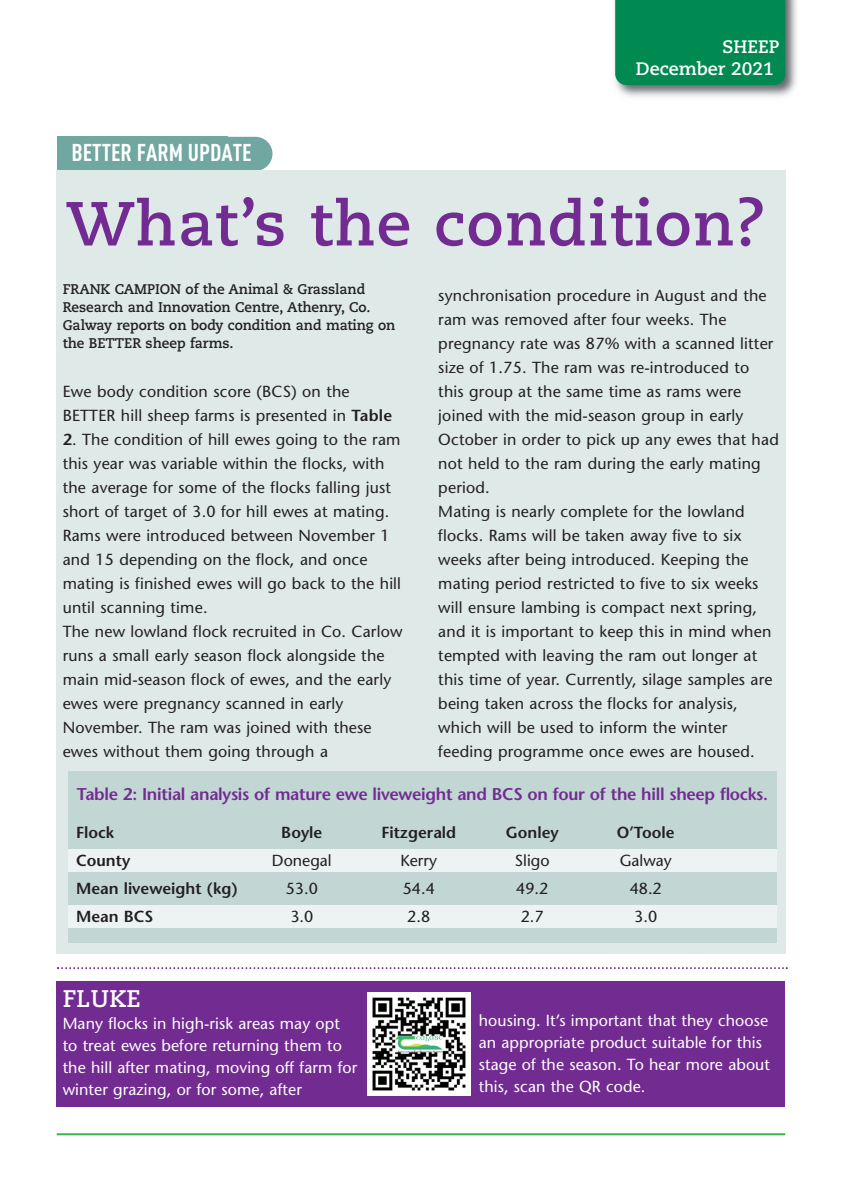
<style>
.page{position:relative;width:842px;height:1191px;background:#fff}
.page>*{position:absolute;margin:0;border:0;box-sizing:border-box;transform-origin:0 0}
.t1{font:700 62px "Caecilia";letter-spacing:.025em;color:#722b91}
.t2{font:700 condensed 24px "DINOT";color:#fff}
.t3{font:700 24px "Caecilia";letter-spacing:.005em;color:#fff}
.t4{font:700 18px "Caecilia";color:#fff}
.t5{font:600 17px "Stone Sans";letter-spacing:-.015em;color:#722b91}
.t6{font:16px/24px "Stone Sans";letter-spacing:.01em;color:#231f20}
.t7{font:16px/22px "Stone Sans";letter-spacing:.005em;color:#fff}
.t8{font:600 16px "Stone Sans";color:#231f20}
.t9{font:700 14px/18.2px "Caecilia";letter-spacing:-.005em;color:#231f20}
.s1{font-weight:600}
</style>
<div class="page">
<img style="left:614px;top:0;width:183px;height:97px">
<div style="left:615px;top:0;width:170px;height:85px;background:#008a52"></div>
<div style="left:57px;top:137px;width:215px;height:34px;background:#71a7a1;border-radius:17px"></div>
<hr style="left:57px;top:1133px;width:728px;height:2px;background:#3ab54a">
<div style="left:57px;top:171px;width:729px;height:782px;background:#dee9e8"></div>
<div style="left:68px;top:770px;width:709px;height:172px;background:#c2d7d4"></div>
<div style="left:68px;top:849px;width:709px;height:23px;background:#ecf3f2"></div>
<div style="left:68px;top:905px;width:709px;height:23px;background:#ecf3f2"></div>
<svg style="left:57px;top:967px;width:731px;height:2px"></svg>
<div style="left:57px;top:981px;width:728px;height:126px;background:#722b91"></div>
<img style="left:367px;top:992px;width:104px;height:104px">
<p class="t2" style="left:71px;top:138px;width:182px">BETTER FARM UPDATE</p>
<p class="t4" style="left:723px;top:39px;width:59px">SHEEP</p>
<p class="t4" style="left:636px;top:61px;width:140px">December 2021</p>
<p class="t1" style="left:66px;top:198px;width:701px">What’s the condition?</p>
<p class="t9" style="left:63px;top:281px;width:334px">FRANK CAMPION of the Animal &amp; Grassland Research and Innovation Centre, Athenry, Co.<br>Galway reports on body condition and mating on the BETTER sheep farms.</p>
<p class="t6" style="left:63px;top:381px;width:331px">Ewe body condition score (BCS) on the<br>BETTER hill sheep farms is presented in <span class="s1">Table</span></p>
<p class="t6" style="left:63px;top:429px;width:340px"><span class="s1">2</span>. The condition of hill ewes going to the ram this year was variable within the flocks, with the average for some of the flocks falling just short of target of 3.0 for hill ewes at mating.<br>Rams were introduced between November 1 and 15 depending on the flock, and once mating is finished ewes will go back to the hill until scanning time.</p>
<p class="t6" style="left:63px;top:621px;width:341px">The new lowland flock recruited in Co. Carlow runs a small early season flock alongside the main mid-season flock of ewes, and the early ewes were pregnancy scanned in early November. The ram was joined with these ewes without them going through a</p>
<p class="t6" style="left:438px;top:285px;width:342px">synchronisation procedure in August and the ram was removed after four weeks. The pregnancy rate was 87% with a scanned litter size of 1.75. The ram was re-introduced to<br>this group at the same time as rams were joined with the mid-season group in early October in order to pick up any ewes that had not held to the ram during the early mating period.</p>
<p class="t6" style="left:438px;top:501px;width:336px">Mating is nearly complete for the lowland flocks. Rams will be taken away five to six weeks after being introduced. Keeping the mating period restricted to five to six weeks will ensure lambing is compact next spring, and it is important to keep this in mind when tempted with leaving the ram out longer at this time of year. Currently, silage samples are being taken across the flocks for analysis, which will be used to inform the winter feeding programme once ewes are housed.</p>
<p class="t5" style="left:77px;top:787px;width:693px">Table 2: Initial analysis of mature ewe liveweight and BCS on four of the hill sheep flocks.</p>
<p class="t8" style="left:76px;top:825px;width:39px">Flock</p>
<p class="t8" style="left:281px;top:825px;width:43px">Boyle</p>
<p class="t8" style="left:381px;top:825px;width:76px">Fitzgerald</p>
<p class="t8" style="left:506px;top:825px;width:55px">Gonley</p>
<p class="t8" style="left:617px;top:825px;width:59px">O’Toole</p>
<p class="t8" style="left:76px;top:853px;width:56px">County</p>
<p class="t6" style="left:272px;top:849px;width:61px">Donegal</p>
<p class="t6" style="left:400px;top:849px;width:38px">Kerry</p>
<p class="t6" style="left:515px;top:849px;width:36px">Sligo</p>
<p class="t6" style="left:620px;top:849px;width:54px">Galway</p>
<p class="t8" style="left:76px;top:881px;width:163px">Mean liveweight (kg)</p>
<p class="t6" style="left:286px;top:877px;width:34px">53.0</p>
<p class="t6" style="left:403px;top:877px;width:34px">54.4</p>
<p class="t6" style="left:516px;top:877px;width:34px">49.2</p>
<p class="t6" style="left:630px;top:877px;width:34px">48.2</p>
<p class="t8" style="left:76px;top:909px;width:79px">Mean BCS</p>
<p class="t6" style="left:290px;top:905px;width:24px">3.0</p>
<p class="t6" style="left:407px;top:905px;width:24px">2.8</p>
<p class="t6" style="left:521px;top:905px;width:24px">2.7</p>
<p class="t6" style="left:634px;top:905px;width:24px">3.0</p>
<p class="t3" style="left:63px;top:989px;width:79px">FLUKE</p>
<p class="t7" style="left:63px;top:1014px;width:296px">Many flocks in high-risk areas may opt to treat ewes before returning them to the hill after mating, moving off farm for winter grazing, or for some, after</p>
<p class="t7" style="left:479px;top:1011px;width:293px">housing. It’s important that they choose an appropriate product suitable for this stage of the season. To hear more about this, scan the QR code.</p>
</div>
